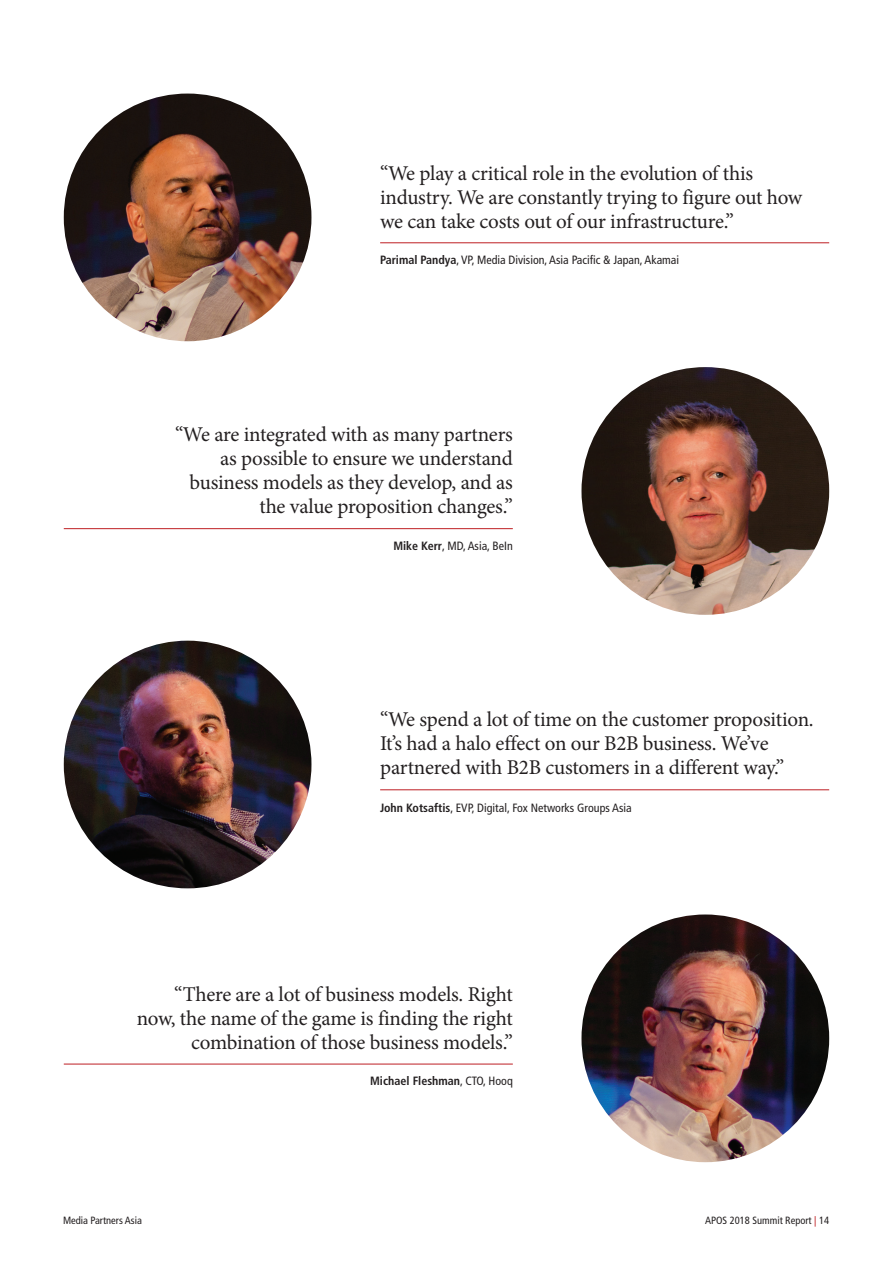
<style>
.page{position:relative;width:893px;height:1263px;background:#fff}
.page>*{position:absolute;margin:0;border:0;box-sizing:border-box;transform-origin:0 0}
.t1{font:21px/24px "Minion Pro";letter-spacing:-.015em;color:#231f20}
.t2{font:condensed 12px "Frutiger LT Std";color:#231f20}
.t3{font:700 condensed 12px "Frutiger LT Std";color:#231f20}
.t4{font:condensed 10.5px "Frutiger LT Std";color:#231f20}
.s1{font-weight:700}
.s2{font-weight:400}
.s3{color:#be1e23}
</style>
<div class="page">
<hr style="left:380px;top:242px;width:449px;height:1px;background:#be1e23">
<img style="left:64px;top:94px;width:247px;height:247px;border-radius:124px">
<hr style="left:64px;top:528px;width:449px;height:1px;background:#be1e23">
<hr style="left:380px;top:789px;width:449px;height:1px;background:#be1e23">
<img style="left:581px;top:367px;width:248px;height:248px;border-radius:124px">
<img style="left:64px;top:641px;width:247px;height:247px;border-radius:124px">
<hr style="left:64px;top:1064px;width:449px;height:1px;background:#be1e23">
<img style="left:581px;top:914px;width:248px;height:248px;border-radius:124px">
<p class="t1" style="left:380px;top:161px;width:424px">“We play a critical role in the evolution of this industry. We are constantly trying to figure out how we can take costs out of our infrastructure.”</p>
<p class="t2" style="left:380px;top:252px;width:300px"><span class="s1">Parimal Pandya</span>, VP, Media Division, Asia Pacific &amp; Japan, Akamai</p>
<p class="t1" style="left:175px;top:423px;width:339px;text-align:right">“We are integrated with as many partners as possible to ensure we understand business models as they develop, and as the value proposition changes.”</p>
<p class="t2" style="left:393px;top:539px;width:121px"><span class="s1">Mike Kerr</span>, MD, Asia, BeIn</p>
<p class="t1" style="left:380px;top:707px;width:435px">“We spend a lot of time on the customer proposition.<br>It’s had a halo effect on our B2B business. We’ve partnered with B2B customers in a different way.”</p>
<p class="t2" style="left:380px;top:800px;width:253px"><span class="s1">John Kotsaftis</span>, EVP, Digital, Fox Networks Groups Asia</p>
<p class="t1" style="left:137px;top:982px;width:378px;text-align:right">“There are a lot of business models. Right now, the name of the game is finding the right combination of those business models.”</p>
<p class="t3" style="left:370px;top:1074px;width:144px">Michael Fleshman<span class="s2">, CTO, Hooq</span></p>
<p class="t4" style="left:63px;top:1214px;width:80px">Media Partners Asia</p>
<p class="t4" style="left:705px;top:1214px;width:126px">APOS 2018 Summit Report <span class="s3">|</span> 14</p>
</div>
